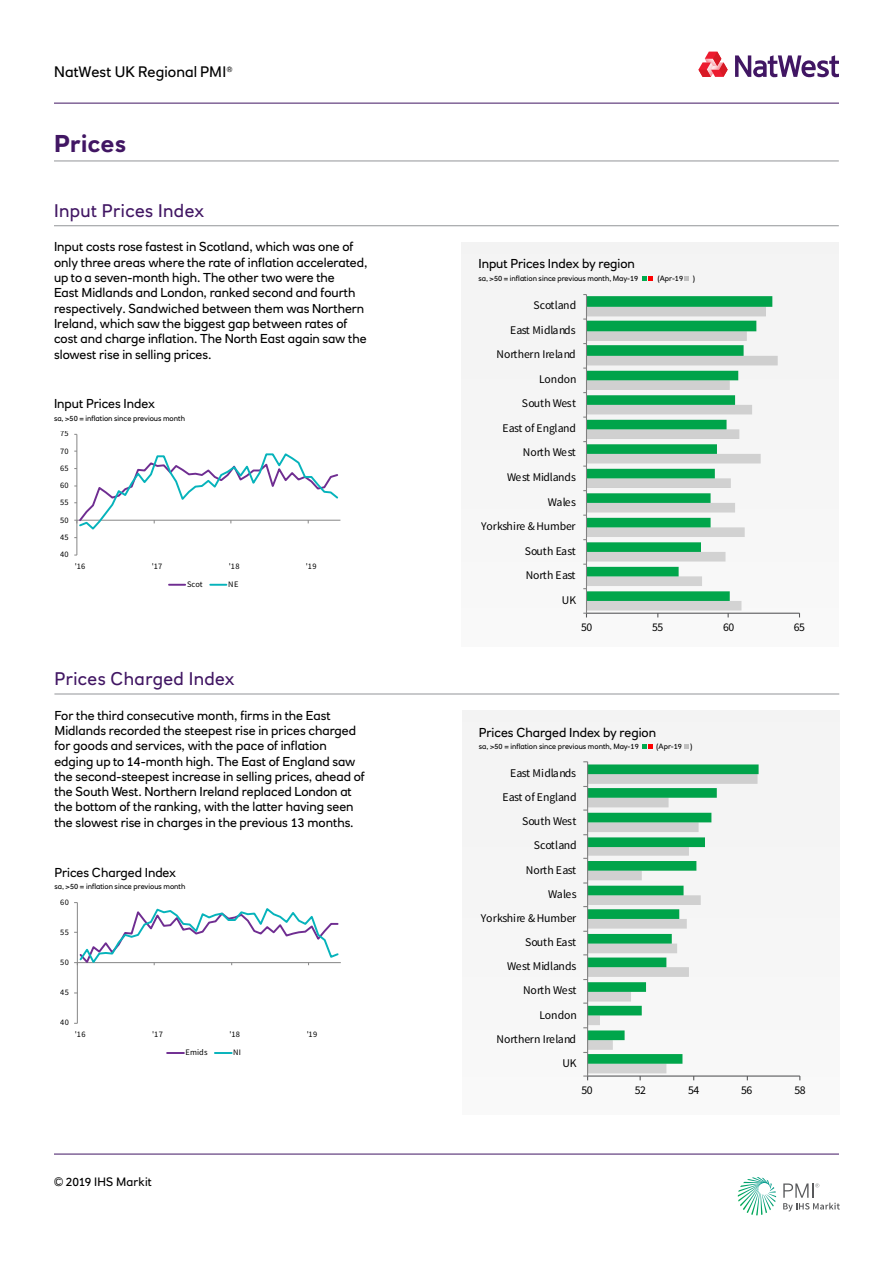
<style>
.page{position:relative;width:893px;height:1263px;background:#fff}
.page>*{position:absolute;margin:0;border:0;box-sizing:border-box;transform-origin:0 0}
.t1{font:700 24px "RN House Sans";letter-spacing:.025em;color:#411663}
.t2{font:18px "RN House Sans";letter-spacing:.025em;color:#411663}
.t3{font:15px "RN House Sans";letter-spacing:.005em;color:#000}
.t4{font:12.75px/15.3px "RN House Sans";color:#000}
.t5{font:12px "RN House Sans";letter-spacing:.015em;color:#000}
.t6{font:11.85px "Source Sans Pro";letter-spacing:-.005em;color:#000}
.t7{font:11.7px "Source Sans Pro";letter-spacing:-.005em;color:#000}
.t8{font:8.4px "Source Sans Pro";letter-spacing:.04em;color:#000}
.t9{font:7.5px "RN House Sans";color:#000}
</style>
<div class="page">
<hr style="left:54px;top:103px;width:785px;height:1px;background:#411663">
<svg style="left:738px;top:1177px;width:38px;height:38px"></svg>
<svg style="left:783px;top:1183px;width:57px;height:28px"></svg>
<hr style="left:54px;top:1154px;width:785px;height:1px;background:#411663">
<svg style="left:735px;top:55px;width:104px;height:22px"></svg>
<svg style="left:698px;top:52px;width:30px;height:25px"></svg>
<hr style="left:54px;top:161px;width:785px;height:1px;background:#939598">
<div style="left:461px;top:242px;width:378px;height:404px;background:#f5f5f5"></div>
<svg style="left:587px;top:356px;width:191px;height:254px"></svg>
<svg style="left:587px;top:296px;width:185px;height:305px"></svg>
<hr style="left:586px;top:613px;width:213px;height:1px;background:#58595b">
<hr style="left:586px;top:295px;width:1px;height:318px;background:#868686">
<hr style="left:54px;top:225px;width:785px;height:1px;background:#939598">
<hr style="left:77px;top:434px;width:1px;height:121px;background:#868686">
<svg style="left:74px;top:451px;width:266px;height:80px"></svg>
<svg style="left:169px;top:584px;width:16px;height:2px"></svg>
<svg style="left:210px;top:584px;width:16px;height:2px"></svg>
<svg style="left:642px;top:276px;width:11px;height:5px"></svg>
<svg style="left:685px;top:276px;width:4px;height:5px"></svg>
<div style="left:462px;top:710px;width:377px;height:405px;background:#f5f5f5"></div>
<svg style="left:588px;top:1064px;width:79px;height:9px"></svg>
<svg style="left:588px;top:764px;width:171px;height:300px"></svg>
<hr style="left:588px;top:1075px;width:212px;height:1px;background:#58595b">
<hr style="left:587px;top:762px;width:1px;height:314px;background:#868686">
<svg style="left:583px;top:1075px;width:5px;height:5px"></svg>
<hr style="left:54px;top:694px;width:785px;height:1px;background:#939598">
<hr style="left:77px;top:902px;width:1px;height:121px;background:#868686">
<hr style="left:77px;top:962px;width:264px;height:1px;background:#868686">
<svg style="left:74px;top:902px;width:266px;height:64px"></svg>
<svg style="left:167px;top:1052px;width:17px;height:2px"></svg>
<svg style="left:215px;top:1052px;width:17px;height:2px"></svg>
<svg style="left:642px;top:744px;width:11px;height:5px"></svg>
<svg style="left:685px;top:745px;width:4px;height:4px"></svg>
<p class="t3" style="left:54px;top:63px;width:180px">NatWest UK Regional PMI<sup>®</sup></p>
<h1 class="t1" style="left:54px;top:129px;width:74px">Prices</h1>
<h2 class="t2" style="left:54px;top:200px;width:152px">Input Prices Index</h2>
<p class="t4" style="left:54px;top:239px;width:315px">Input costs rose fastest in Scotland, which was one of only three areas where the rate of inflation accelerated, up to a seven-month high. The other two were the<br>East Midlands and London, ranked second and fourth respectively. Sandwiched between them was Northern Ireland, which saw the biggest gap between rates of cost and charge inflation. The North East again saw the slowest rise in selling prices.</p>
<p class="t4" style="left:54px;top:396px;width:102px">Input Prices Index</p>
<p class="t9" style="left:54px;top:413px;width:132px">sa, &gt;50 = inflation since previous month</p>
<p class="t8" style="left:60px;top:428px;width:10px">75</p>
<p class="t8" style="left:60px;top:446px;width:10px">70</p>
<p class="t8" style="left:60px;top:463px;width:10px">65</p>
<p class="t8" style="left:60px;top:480px;width:10px">60</p>
<p class="t8" style="left:60px;top:497px;width:10px">55</p>
<p class="t8" style="left:60px;top:515px;width:10px">50</p>
<p class="t8" style="left:60px;top:532px;width:10px">45</p>
<p class="t8" style="left:60px;top:549px;width:10px">40</p>
<p class="t8" style="left:75px;top:561px;width:12px">'16</p>
<p class="t8" style="left:152px;top:561px;width:12px">'17</p>
<p class="t8" style="left:229px;top:561px;width:12px">'18</p>
<p class="t8" style="left:306px;top:561px;width:12px">'19</p>
<p class="t8" style="left:187px;top:579px;width:17px">Scot</p>
<p class="t8" style="left:228px;top:579px;width:12px">NE</p>
<h2 class="t2" style="left:54px;top:668px;width:182px">Prices Charged Index</h2>
<p class="t4" style="left:54px;top:707px;width:312px">For the third consecutive month, firms in the East Midlands recorded the steepest rise in prices charged for goods and services, with the pace of inflation edging up to 14-month high. The East of England saw the second-steepest increase in selling prices, ahead of the South West. Northern Ireland replaced London at the bottom of the ranking, with the latter having seen the slowest rise in charges in the previous 13 months.</p>
<p class="t4" style="left:54px;top:864px;width:123px">Prices Charged Index</p>
<p class="t9" style="left:54px;top:882px;width:132px">sa, &gt;50 = inflation since previous month</p>
<p class="t8" style="left:60px;top:897px;width:10px">60</p>
<p class="t8" style="left:60px;top:927px;width:10px">55</p>
<p class="t8" style="left:60px;top:957px;width:10px">50</p>
<p class="t8" style="left:60px;top:987px;width:10px">45</p>
<p class="t8" style="left:60px;top:1017px;width:10px">40</p>
<p class="t8" style="left:75px;top:1029px;width:12px">'16</p>
<p class="t8" style="left:152px;top:1029px;width:12px">'17</p>
<p class="t8" style="left:229px;top:1029px;width:12px">'18</p>
<p class="t8" style="left:307px;top:1029px;width:12px">'19</p>
<p class="t8" style="left:186px;top:1047px;width:24px">Emids</p>
<p class="t8" style="left:233px;top:1047px;width:9px">NI</p>
<p class="t5" style="left:54px;top:1174px;width:99px">© 2019 IHS Markit</p>
<p class="t4" style="left:478px;top:256px;width:158px">Input Prices Index by region</p>
<p class="t9" style="left:478px;top:274px;width:162px">sa, &gt;50 = inflation since previous month, May-19</p>
<p class="t9" style="left:657px;top:274px;width:27px">(Apr-19</p>
<p class="t9" style="left:693px;top:274px;width:4px">)</p>
<p class="t7" style="left:533px;top:298px;width:44px">Scotland</p>
<p class="t7" style="left:510px;top:323px;width:67px">East Midlands</p>
<p class="t7" style="left:497px;top:347px;width:80px">Northern Ireland</p>
<p class="t7" style="left:539px;top:372px;width:39px">London</p>
<p class="t7" style="left:522px;top:396px;width:56px">South West</p>
<p class="t7" style="left:502px;top:421px;width:75px">East of England</p>
<p class="t7" style="left:523px;top:445px;width:54px">North West</p>
<p class="t7" style="left:507px;top:470px;width:70px">West Midlands</p>
<p class="t7" style="left:548px;top:494px;width:30px">Wales</p>
<p class="t7" style="left:481px;top:519px;width:96px">Yorkshire &amp; Humber</p>
<p class="t7" style="left:525px;top:543px;width:52px">South East</p>
<p class="t7" style="left:526px;top:568px;width:51px">North East</p>
<p class="t7" style="left:562px;top:593px;width:16px">UK</p>
<p class="t7" style="left:581px;top:620px;width:13px">50</p>
<p class="t7" style="left:652px;top:620px;width:13px">55</p>
<p class="t7" style="left:723px;top:620px;width:13px">60</p>
<p class="t7" style="left:794px;top:620px;width:13px">65</p>
<p class="t4" style="left:479px;top:724px;width:179px">Prices Charged Index by region</p>
<p class="t9" style="left:479px;top:742px;width:162px">sa, &gt;50 = inflation since previous month, May-19</p>
<p class="t9" style="left:656px;top:742px;width:38px">(Apr-19 )</p>
<p class="t6" style="left:510px;top:765px;width:68px">East Midlands</p>
<p class="t6" style="left:502px;top:790px;width:76px">East of England</p>
<p class="t6" style="left:522px;top:814px;width:56px">South West</p>
<p class="t6" style="left:534px;top:838px;width:44px">Scotland</p>
<p class="t6" style="left:526px;top:862px;width:52px">North East</p>
<p class="t6" style="left:548px;top:886px;width:30px">Wales</p>
<p class="t6" style="left:481px;top:910px;width:97px">Yorkshire &amp; Humber</p>
<p class="t6" style="left:525px;top:935px;width:53px">South East</p>
<p class="t6" style="left:507px;top:959px;width:71px">West Midlands</p>
<p class="t6" style="left:523px;top:983px;width:55px">North West</p>
<p class="t6" style="left:539px;top:1007px;width:39px">London</p>
<p class="t6" style="left:497px;top:1031px;width:81px">Northern Ireland</p>
<p class="t6" style="left:562px;top:1055px;width:16px">UK</p>
<p class="t6" style="left:582px;top:1083px;width:13px">50</p>
<p class="t6" style="left:635px;top:1083px;width:13px">52</p>
<p class="t6" style="left:688px;top:1083px;width:13px">54</p>
<p class="t6" style="left:741px;top:1083px;width:13px">56</p>
<p class="t6" style="left:794px;top:1083px;width:13px">58</p>
</div>
